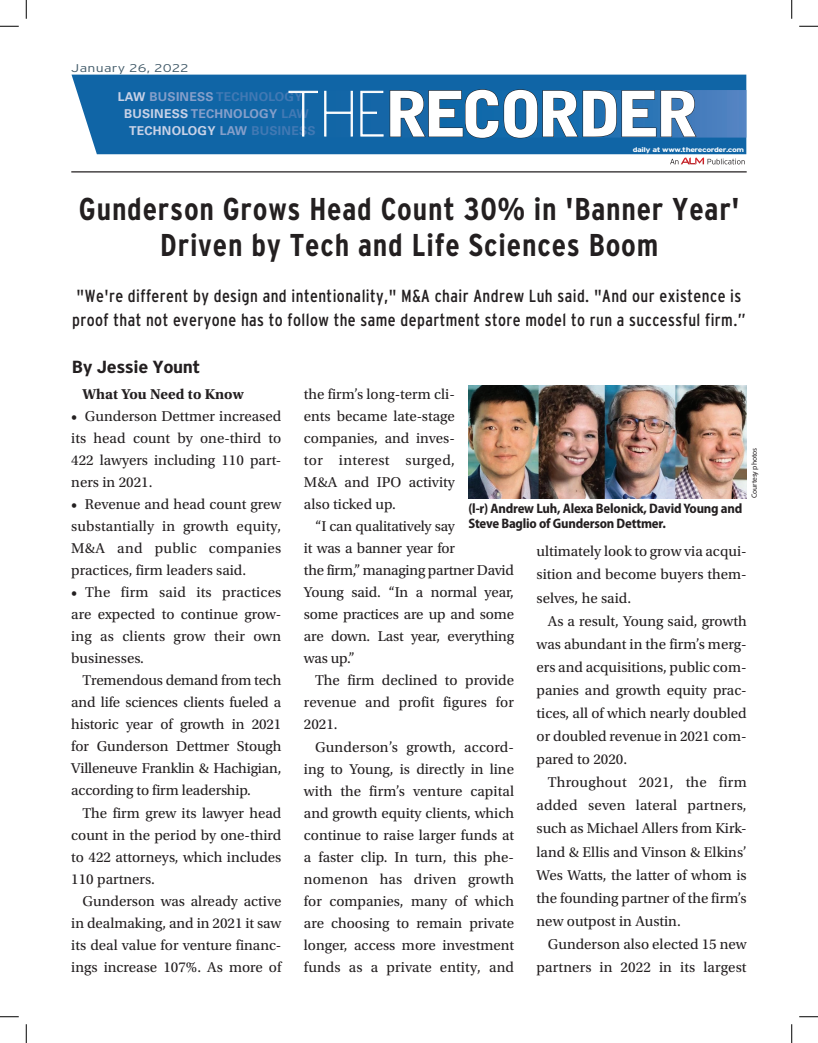
<style>
.page{position:relative;width:818px;height:1043px;background:#fff}
.page>*{position:absolute;margin:0;border:0;box-sizing:border-box;transform-origin:0 0}
.t1{font:900 62.38px "Bell Gothic Std";letter-spacing:-.08em;color:#fff;scale:1.05 1}
.t2{font:700 condensed 31.5px/36.5px "Interstate";letter-spacing:.025em;color:#231f20;text-align:center}
.t3{font:condensed 17.5px/24.2px "Interstate";letter-spacing:.025em;color:#231f20}
.t4{font:700 condensed 17.5px "Interstate";letter-spacing:-.02em;color:#231f20;scale:1.25 1}
.t5{font:15px/22px "Utopia Std";color:#231f20;text-align:justify}
.t6{font:700 15px "Utopia Std";color:#231f20}
.t7{font:700 semi-condensed 13.75px/15px "Myriad Pro";letter-spacing:-.015em;color:#231f20}
.t8{font:700 12.25px "Univers LT Std";letter-spacing:.02em;color:#4279b4}
.t9{font:700 12.25px "Univers LT Std";letter-spacing:.02em;color:#869fca}
.t10{font:700 12.25px "Univers LT Std";letter-spacing:.02em;color:#c9d2e7}
.t11{font:300 11.25px "Interstate";letter-spacing:.02em;color:#405968;scale:1.25 1}
.t12{font:7.5px "Myriad Pro";letter-spacing:-.015em;color:#231f20}
.t13{font:700 6.75px "Interstate";letter-spacing:-.05em;color:#fff;scale:1.29 1}
.s1{color:#c9d2e7}
.s2{color:#869fca}
.s3{color:#4279b4}
</style>
<div class="page">
<hr style="left:71px;top:171px;width:675px;height:1px;background:#231f20">
<div style="left:71px;top:75px;width:675px;height:79px;background:#1065a6"></div>
<svg style="left:670px;top:157px;width:74px;height:7px"></svg>
<svg style="left:115px;top:89px;width:631px;height:49px;background:#206aa5"></svg>
<img style="left:468px;top:385px;width:278px;height:113px">
<svg style="left:0;top:25px;width:19px;height:2px"></svg>
<svg style="left:799px;top:25px;width:19px;height:2px"></svg>
<svg style="left:0;top:1016px;width:19px;height:1px"></svg>
<svg style="left:799px;top:1016px;width:19px;height:1px"></svg>
<svg style="left:25px;top:0;width:2px;height:19px"></svg>
<svg style="left:25px;top:1024px;width:2px;height:18px"></svg>
<svg style="left:791px;top:0;width:1px;height:19px"></svg>
<svg style="left:791px;top:1024px;width:1px;height:18px"></svg>
<p class="t11" style="left:71px;top:61px;width:95px">January 26, 2022</p>
<p class="t8" style="left:118px;top:90px;width:186px"><span class="s1">LAW</span> <span class="s2">BUSINESS</span> TECHNOLOGY</p>
<p class="t9" style="left:124px;top:107px;width:186px"><span class="s1">BUSINESS</span> TECHNOLOGY <span class="s3">LAW</span></p>
<p class="t10" style="left:129px;top:124px;width:188px">TECHNOLOGY <span class="s2">LAW</span> <span class="s3">BUSINESS</span></p>
<h1 class="t1" style="left:384px;top:78px;width:301px">RECORDER</h1>
<p class="t13" style="left:632px;top:145px;width:88px">daily at www.therecorder.com</p>
<h2 class="t2" style="left:79px;top:190px;width:662px">Gunderson Grows Head Count 30% in 'Banner Year'<br>Driven by Tech and Life Sciences Boom</h2>
<p class="t3" style="left:72px;top:283px;width:675px">"We're different by design and intentionality," M&amp;A chair Andrew Luh said. "And our existence is proof that not everyone has to follow the same department store model to run a successful firm.”</p>
<p class="t4" style="left:72px;top:357px;width:104px">By Jessie Yount</p>
<p class="t6" style="left:82px;top:385px;width:162px">What You Need to Know</p>
<p class="t5" style="left:71px;top:405px;width:211px">• Gunderson Dettmer increased its head count by one-third to 422 lawyers including 110 part&shy;ners in 2021.</p>
<p class="t5" style="left:71px;top:493px;width:212px">• Revenue and head count grew substantially in growth equity, M&amp;A and public companies practices, firm leaders said.</p>
<p class="t5" style="left:71px;top:581px;width:212px">• The firm said its practices are expected to continue grow&shy;ing as clients grow their own businesses.</p>
<p class="t5" style="left:71px;top:669px;width:212px;text-indent:11px">Tremendous demand from tech and life sciences clients fueled a historic year of growth in 2021 for Gunderson Dettmer Stough Villeneuve Franklin &amp; Hachigian, according to firm leadership.</p>
<p class="t5" style="left:71px;top:802px;width:212px;text-indent:11px">The firm grew its lawyer head count in the period by one-third to 422 attorneys, which includes 110 partners.</p>
<p class="t5" style="left:71px;top:890px;width:212px;text-indent:11px">Gunderson was already active in dealmaking, and in 2021 it saw its deal value for venture financ&shy;ings increase 107%. As more of</p>
<p class="t5" style="left:304px;top:383px;width:152px">the firm’s long-term cli&shy;ents became late-stage companies, and inves&shy;tor interest surged, M&amp;A and IPO activity also ticked up.</p>
<p class="t5" style="left:304px;top:515px;width:212px;text-align:left;text-indent:11px">“I can qualitatively say<br>it was a banner year for<br>the firm,” managing partner David<br>Young said. “In a normal year, some practices are up and some are down. Last year, everything was up.”</p>
<p class="t5" style="left:304px;top:669px;width:212px;text-indent:11px">The firm declined to provide revenue and profit figures for 2021.</p>
<p class="t5" style="left:304px;top:736px;width:212px;text-indent:11px">Gunderson’s growth, accord&shy;ing to Young, is directly in line with the firm’s venture capital and growth equity clients, which continue to raise larger funds at a faster clip. In turn, this phe&shy;nomenon has driven growth for companies, many of which are choosing to remain private longer, access more investment funds as a private entity, and</p>
<p class="t12" style="left:749px;top:498px;width:51px;rotate:-90deg">Courtesy photos</p>
<p class="t7" style="left:468px;top:501px;width:275px">(l-r) Andrew Luh, Alexa Belonick, David Young and<br>Steve Baglio of Gunderson Dettmer.</p>
<p class="t5" style="left:536px;top:540px;width:211px;line-height:23.1px">ultimately look to grow via acqui&shy;sition and become buyers them&shy;selves, he said.</p>
<p class="t5" style="left:536px;top:609px;width:212px;line-height:23.1px;text-indent:11px">As a result, Young said, growth was abundant in the firm’s merg&shy;ers and acquisitions, public com&shy;panies and growth equity prac&shy;tices, all of which nearly doubled or doubled revenue in 2021 com&shy;pared to 2020.</p>
<p class="t5" style="left:536px;top:771px;width:212px;line-height:23.1px;text-indent:11px">Throughout 2021, the firm added seven lateral partners, such as Michael Allers from Kirk&shy;land &amp; Ellis and Vinson &amp; Elkins’ Wes Watts, the latter of whom is the founding partner of the firm’s new outpost in Austin.</p>
<p class="t5" style="left:536px;top:932px;width:211px;line-height:23.1px;text-align:right">Gunderson also elected 15 new partners in 2022 in its largest</p>
</div>
